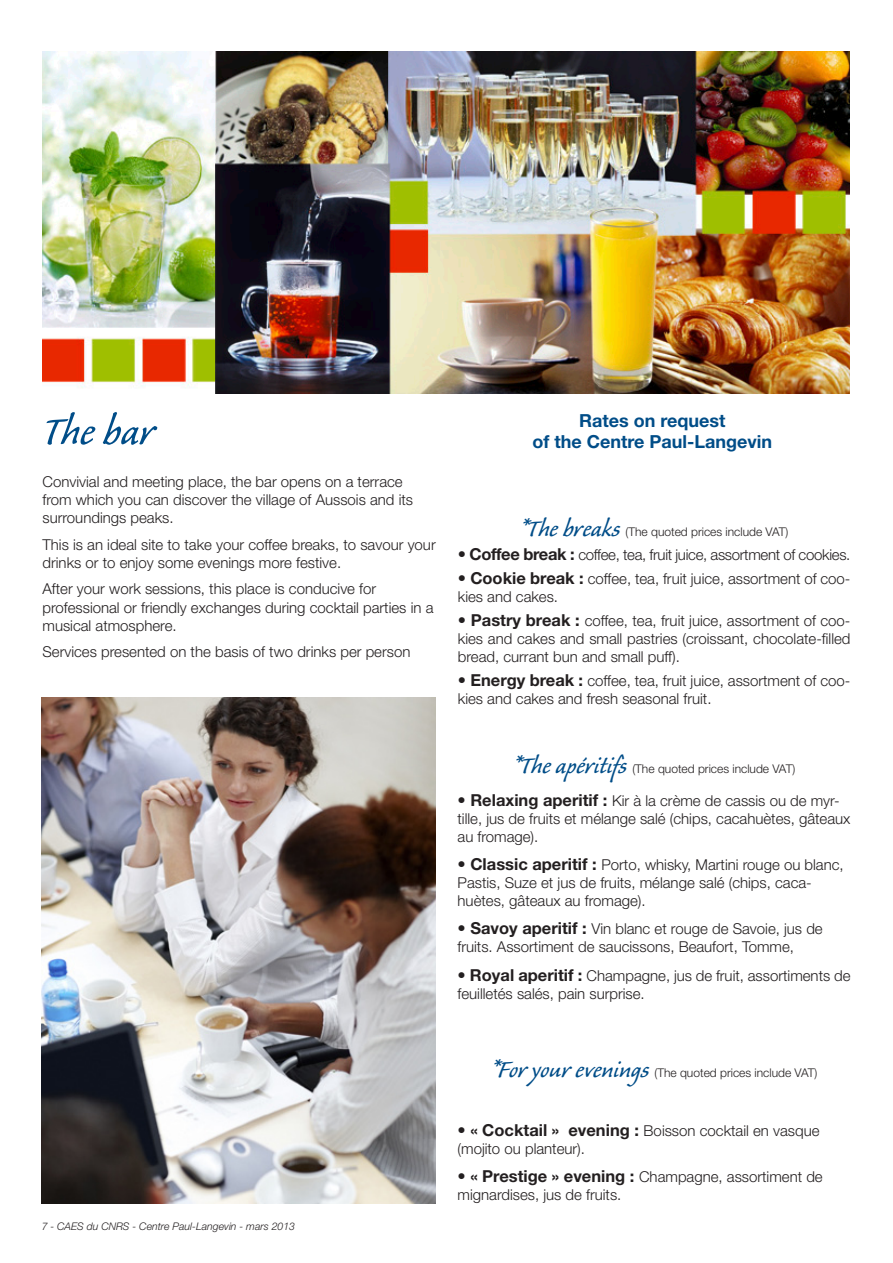
<style>
.page{position:relative;width:893px;height:1263px;background:#fff}
.page>*{position:absolute;margin:0;border:0;box-sizing:border-box;transform-origin:0 0}
.Titre{font:51px "Caliban";letter-spacing:-.005em;color:#004d88}
.Sous_titre{font:30px "Caliban";color:#004d88}
.t1{font:700 18px/21.6px "Helvetica Neue LT";color:#004d88;text-align:center}
.Sous_titre-2{font:300 15px/18px "Helvetica Neue LT";color:#231f20}
.Sous_titre-3{font:300 15px "Helvetica Neue LT";letter-spacing:-.02em;color:#231f20}
.Sous_titre-4{font:300 12px "Helvetica Neue LT";color:#231f20}
.t2{font:italic 300 10.5px "Helvetica Neue LT";color:#231f20}
.s1{font-weight:700;font-size:16.5px}
</style>
<div class="page">
<img style="left:43px;top:51px;width:806px;height:342px">
<img style="left:42px;top:698px;width:394px;height:506px">
<p class="Titre" style="left:43px;top:406px;width:114px">The bar</p>
<p class="Sous_titre-2" style="left:43px;top:473px;width:372px">Convivial and meeting place, the bar opens on a terrace from which you can discover the village of Aussois and its surroundings peaks.</p>
<p class="Sous_titre-2" style="left:43px;top:535px;width:395px">This is an ideal site to take your coffee breaks, to savour your drinks or to enjoy some evenings more festive.</p>
<p class="Sous_titre-2" style="left:43px;top:580px;width:392px">After your work sessions, this place is conducive for professional or friendly exchanges during cocktail parties in a musical atmosphere.</p>
<p class="Sous_titre-2" style="left:43px;top:642px;width:369px">Services presented on the basis of two drinks per person</p>
<p class="t1" style="left:532px;top:409px;width:241px">Rates on request<br>of the Centre Paul-Langevin</p>
<p class="Sous_titre" style="left:520px;top:513px;width:102px">*The breaks</p>
<p class="Sous_titre-4" style="left:626px;top:524px;width:164px">(The quoted prices include VAT)</p>
<p class="Sous_titre-3" style="left:458px;top:545px;width:394px"><span class="s1">• Coffee break :</span> coffee, tea, fruit juice, assortment of cookies.</p>
<p class="Sous_titre-2" style="left:458px;top:569px;width:394px"><span class="s1">• Cookie break :</span> coffee, tea, fruit juice, assortment of coo&shy;kies and cakes.</p>
<p class="Sous_titre-2" style="left:458px;top:611px;width:394px;text-align:justify"><span class="s1">• Pastry break :</span> coffee, tea, fruit juice, assortment of coo&shy;kies and cakes and small pastries (croissant, chocolate-filled bread, currant bun and small puff).</p>
<p class="Sous_titre-2" style="left:458px;top:671px;width:394px"><span class="s1">• Energy break :</span> coffee, tea, fruit juice, assortment of coo&shy;kies and cakes and fresh seasonal fruit.</p>
<p class="Sous_titre" style="left:513px;top:750px;width:116px">*The apéritifs</p>
<p class="Sous_titre-4" style="left:632px;top:761px;width:164px">(The quoted prices include VAT)</p>
<p class="Sous_titre-2" style="left:458px;top:791px;width:394px"><span class="s1">• Relaxing aperitif :</span> Kir à la crème de cassis ou de myr&shy;tille, jus de fruits et mélange salé (chips, cacahuètes, gâteaux au fromage).</p>
<p class="Sous_titre-2" style="left:458px;top:855px;width:388px"><span class="s1">• Classic aperitif :</span> Porto, whisky, Martini rouge ou blanc,<br>Pastis, Suze et jus de fruits, mélange salé (chips, caca&shy;huètes, gâteaux au fromage).</p>
<p class="Sous_titre-2" style="left:458px;top:919px;width:367px"><span class="s1">• Savoy aperitif :</span> Vin blanc et rouge de Savoie, jus de fruits. Assortiment de saucissons, Beaufort, Tomme,</p>
<p class="Sous_titre-2" style="left:458px;top:966px;width:394px"><span class="s1">• Royal aperitif :</span> Champagne, jus de fruit, assortiments de feuilletés salés, pain surprise.</p>
<p class="t2" style="left:42px;top:1220px;width:255px">7 - CAES du CNRS - Centre Paul-Langevin - mars 2013</p>
<p class="Sous_titre" style="left:491px;top:1054px;width:160px">*For your evenings</p>
<p class="Sous_titre-4" style="left:654px;top:1065px;width:164px">(The quoted prices include VAT)</p>
<p class="Sous_titre-2" style="left:458px;top:1121px;width:363px"><span class="s1">• « Cocktail » evening :</span> Boisson cocktail en vasque (mojito ou planteur).</p>
<p class="Sous_titre-2" style="left:458px;top:1168px;width:367px"><span class="s1">• « Prestige » evening :</span> Champagne, assortiment de mignardises, jus de fruits.</p>
</div>
